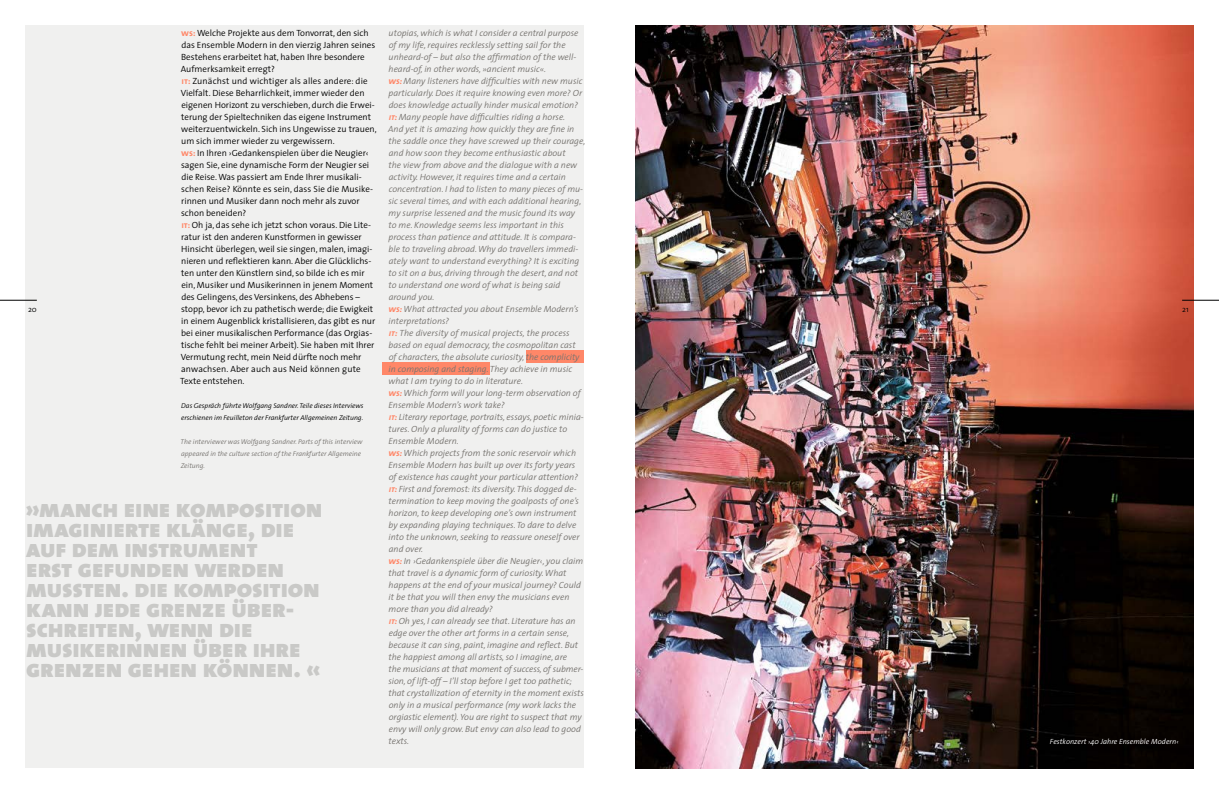
<style>
.page{position:relative;width:1219px;height:794px;background:#fff}
.page>*{position:absolute;margin:0;border:0;box-sizing:border-box;transform-origin:0 0}
.t1{font:25px/20px "The Sans Black Caps";letter-spacing:-.005em;color:#c9c9c7}
.t2{font:italic 300 9px/12px "The Sans";color:#777470}
.t3{font:300 9px/12px "The Sans";color:#000}
.t4{font:300 8px "The Sans";color:#000}
.t5{font:italic 300 7.5px "The Sans";color:#fff}
.t6{font:italic 300 7px/12px "The Sans";color:#777470}
.t7{font:italic 300 7px/12px "The Sans";color:#000}
.s1{font-family:"The Sans Bold Caps";font-weight:400;color:#ff8768}
</style>
<div class="page">
<img style="left:635px;top:26px;width:558px;height:742px">
<div style="left:26px;top:26px;width:558px;height:742px;background:#f0f0ef"></div>
<hr style="left:0;top:300px;width:37px;height:1px;background:#000">
<hr style="left:1182px;top:300px;width:37px;height:1px;background:#000">
<div style="left:526px;top:351px;width:58px;height:12px;background:#ff8768"></div>
<div style="left:383px;top:363px;width:107px;height:12px;background:#ff8768"></div>
<p class="t2" style="left:388px;top:27px;width:199px">utopias, which is what I consider a central purpose of my life, requires recklessly setting sail for the unheard-of – but also the affirmation of the well&shy;heard-of, in other words, »ancient music«.<br><span class="s1">ws:</span> Many listeners have difficulties with new music particularly. Does it require knowing even more? Or does knowledge actually hinder musical emotion? <span class="s1">it:</span> Many people have difficulties riding a horse.<br>And yet it is amazing how quickly they are fine in the saddle once they have screwed up their courage, and how soon they become enthusiastic about<br>the view from above and the dialogue with a new activity. However, it requires time and a certain concentration. I had to listen to many pieces of mu&shy;sic several times, and with each additional hearing, my surprise lessened and the music found its way<br>to me. Knowledge seems less important in this process than patience and attitude. It is compara&shy;ble to traveling abroad. Why do travellers immedi&shy;ately want to understand everything? It is exciting to sit on a bus, driving through the desert, and not to understand one word of what is being said around you.<br><span class="s1">ws:</span> What attracted you about Ensemble Modern’s interpretations?<br><span class="s1">it:</span> The diversity of musical projects, the process based on equal democracy, the cosmopolitan cast of characters, the absolute curiosity, the complicity in composing and staging. They achieve in music what I am trying to do in literature.<br><span class="s1">ws:</span> Which form will your long-term observation of Ensemble Modern’s work take?<br><span class="s1">it:</span> Literary reportage, portraits, essays, poetic minia&shy;tures. Only a plurality of forms can do justice to Ensemble Modern.<br><span class="s1">ws:</span> Which projects from the sonic reservoir which Ensemble Modern has built up over its forty years<br>of existence has caught your particular attention? <span class="s1">it:</span> First and foremost: its diversity. This dogged de&shy;termination to keep moving the goalposts of one’s horizon, to keep developing one’s own instrument by expanding playing techniques. To dare to delve into the unknown, seeking to reassure oneself over and over.<br><span class="s1">ws:</span> In ›Gedankenspiele über die Neugier‹, you claim that travel is a dynamic form of curiosity. What happens at the end of your musical journey? Could it be that you will then envy the musicians even more than you did already?<br><span class="s1">it:</span> Oh yes, I can already see that. Literature has an edge over the other art forms in a certain sense, because it can sing, paint, imagine and reflect. But the happiest among all artists, so I imagine, are<br>the musicians at that moment of success, of submer&shy;sion, of lift-off – I’ll stop before I get too pathetic; that crystallization of eternity in the moment exists only in a musical performance (my work lacks the orgiastic element). You are right to suspect that my envy will only grow. But envy can also lead to good texts.</p>
<p class="t3" style="left:180px;top:27px;width:198px"><span class="s1">ws:</span> Welche Projekte aus dem Tonvorrat, den sich das Ensemble Modern in den vierzig Jahren seines Bestehens erarbeitet hat, haben Ihre besondere Aufmerksamkeit erregt?<br><span class="s1">it:</span> Zunächst und wichtiger als alles andere: die Vielfalt. Diese Beharrlichkeit, immer wieder den eigenen Horizont zu verschieben, durch die Erwei&shy;terung der Spieltechniken das eigene Instrument weiterzuentwickeln. Sich ins Ungewisse zu trauen, um sich immer wieder zu vergewissern.<br><span class="s1">ws:</span> In Ihren ›Gedankenspielen über die Neugier‹ sagen Sie, eine dynamische Form der Neugier sei die Reise. Was passiert am Ende Ihrer musikali&shy;schen Reise? Könnte es sein, dass Sie die Musike&shy;rinnen und Musiker dann noch mehr als zuvor schon beneiden?<br><span class="s1">it:</span> Oh ja, das sehe ich jetzt schon voraus. Die Lite&shy;ratur ist den anderen Kunstformen in gewisser Hinsicht überlegen, weil sie singen, malen, imagi&shy;nieren und reflektieren kann. Aber die Glücklichs&shy;ten unter den Künstlern sind, so bilde ich es mir ein, Musiker und Musikerinnen in jenem Moment des Gelingens, des Versinkens, des Abhebens – stopp, bevor ich zu pathetisch werde; die Ewigkeit in einem Augenblick kristallisieren, das gibt es nur bei einer musikalischen Performance (das Orgias&shy;tische fehlt bei meiner Arbeit). Sie haben mit Ihrer Vermutung recht, mein Neid dürfte noch mehr anwachsen. Aber auch aus Neid können gute Texte entstehen.</p>
<p class="t7" style="left:181px;top:399px;width:184px">Das Gespräch führte Wolfgang Sandner. Teile dieses Interviews erschienen im Feuilleton der Frankfurter Allgemeinen Zeitung.</p>
<p class="t6" style="left:181px;top:435px;width:183px">The interviewer was Wolfgang Sandner. Parts of this interview appeared in the culture section of the Frankfurter Allgemeine<br>Zeitung.</p>
<p class="t4" style="left:28px;top:303px;width:10px">20</p>
<p class="t4" style="left:1182px;top:303px;width:8px">21</p>
<h1 class="t1" style="left:25px;top:498px;width:299px">»manch eine komposition imaginierte klänge, die auf dem instrument<br>erst gefunden werden mussten. die komposition kann jede grenze über&shy;schreiten, wenn die musikerinnen über ihre grenzen gehen können. «</h1>
<p class="t5" style="left:1050px;top:735px;width:130px">Festkonzert ›40 Jahre Ensemble Modern‹</p>
</div>
